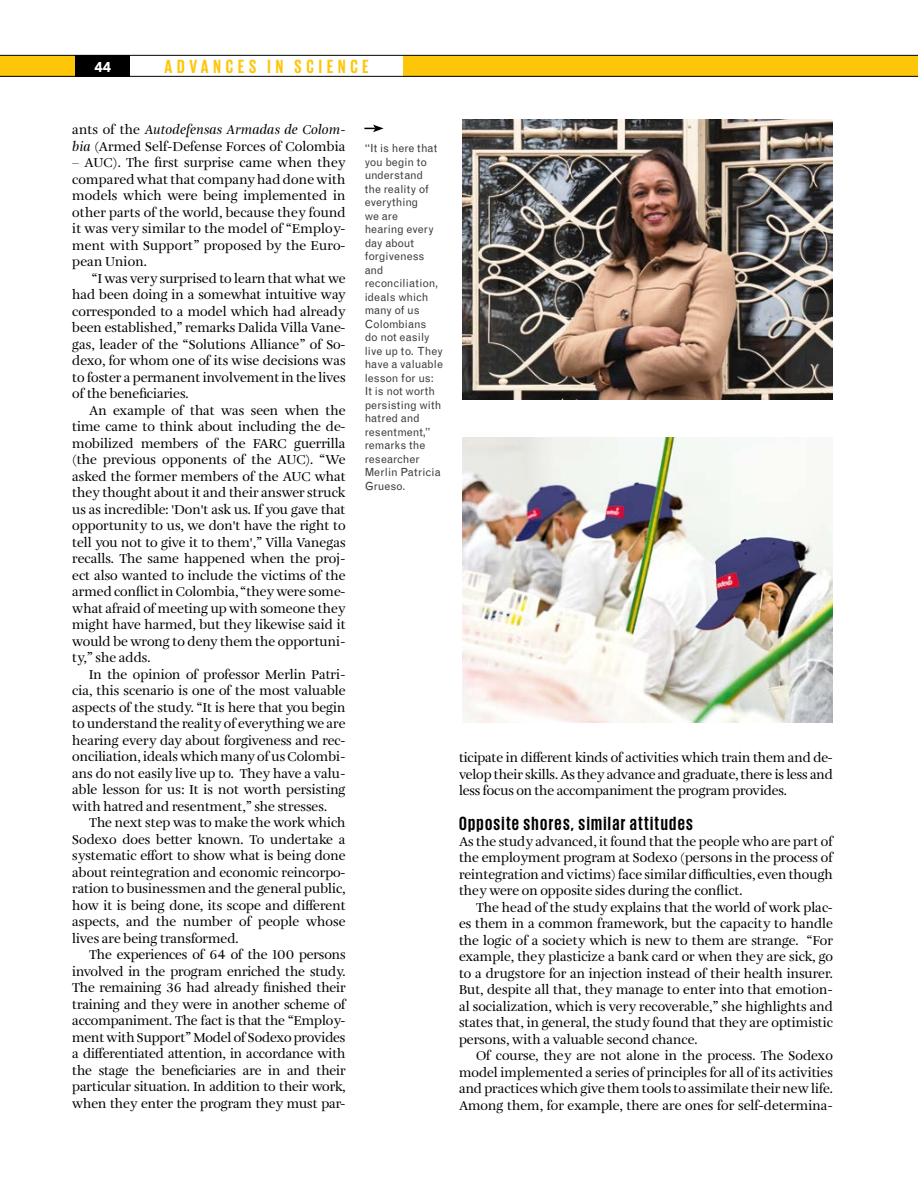
<style>
.page{position:relative;width:918px;height:1188px;background:#fff}
.page>*{position:absolute;margin:0;border:0;box-sizing:border-box;transform-origin:0 0}
.t1{font:700 19.5px "Giorgio Sans";letter-spacing:.07em;color:#000}
.t2{font:700 19.5px "Giorgio Sans";letter-spacing:.25em;color:#fdc608}
.t3{font:900 14.25px "Avenir";color:#fff}
.t4{font:13.5px/16.5px "Amalia Pro";color:#000;text-align:justify}
.t5{font:11.25px/13.5px "Grotesque MT Std";color:#3c3c3b}
.s1{font-style:italic}
</style>
<div class="page">
<svg style="left:364px;top:125px;width:20px;height:7px"></svg>
<svg style="left:0;top:55px;width:918px;height:22px"></svg>
<img style="left:462px;top:120px;width:371px;height:280px">
<img style="left:462px;top:438px;width:371px;height:285px">
<p class="t3" style="left:95px;top:55px;width:18px">44</p>
<h1 class="t2" style="left:165px;top:57px;width:206px">ADVANCES IN SCIENCE</h1>
<p class="t4" style="left:72px;top:122px;width:275px">ants of the <span class="s1">Autodefensas Armadas de Colom&shy;bia</span> (Armed Self-Defense Forces of Colombia</p>
<p class="t4" style="left:72px;top:155px;width:275px">– AUC). The first surprise came when they compared what that company had done with models which were being implemented in other parts of the world, because they found it was very similar to the model of “Employ&shy;ment with Support” proposed by the Euro&shy;pean Union.</p>
<p class="t4" style="left:72px;top:270px;width:275px;text-indent:19px">“I was very surprised to learn that what we had been doing in a somewhat intuitive way corresponded to a model which had already been established,” remarks Dalida Villa Vane&shy;gas, leader of the “Solutions Alliance” of So&shy;dexo, for whom one of its wise decisions was to foster a permanent involvement in the lives of the beneficiaries.</p>
<p class="t4" style="left:72px;top:402px;width:275px;text-indent:17px">An example of that was seen when the time came to think about including the de&shy;mobilized members of the FARC guerrilla (the previous opponents of the AUC). “We asked the former members of the AUC what they thought about it and their answer struck us as incredible: 'Don't ask us. If you gave that opportunity to us, we don't have the right to tell you not to give it to them',” Villa Vanegas recalls. The same happened when the proj&shy;ect also wanted to include the victims of the armed conflict in Colombia, “they were some&shy;what afraid of meeting up with someone they might have harmed, but they likewise said it would be wrong to deny them the opportuni&shy;ty,” she adds.</p>
<p class="t4" style="left:72px;top:666px;width:275px;text-indent:17px">In the opinion of professor Merlin Patri&shy;cia, this scenario is one of the most valuable aspects of the study. “It is here that you begin to understand the reality of everything we are hearing every day about forgiveness and rec&shy;onciliation, ideals which many of us Colombi&shy;ans do not easily live up to. They have a valu&shy;able lesson for us: It is not worth persisting with hatred and resentment,” she stresses.</p>
<p class="t4" style="left:72px;top:815px;width:275px;text-indent:17px">The next step was to make the work which Sodexo does better known. To undertake a systematic effort to show what is being done about reintegration and economic reincorpo&shy;ration to businessmen and the general public, how it is being done, its scope and different aspects, and the number of people whose lives are being transformed.</p>
<p class="t4" style="left:72px;top:947px;width:275px;text-indent:17px">The experiences of 64 of the 100 persons involved in the program enriched the study.<br>The remaining 36 had already finished their training and they were in another scheme of accompaniment. The fact is that the “Employ&shy;ment with Support” Model of Sodexo provides a differentiated attention, in accordance with the stage the beneficiaries are in and their particular situation. In addition to their work, when they enter the program they must par-</p>
<p class="t5" style="left:365px;top:142px;width:80px">“It is here that you begin to understand<br>the reality of everything<br>we are<br>hearing every day about forgiveness and reconciliation, ideals which many of us<br>Colombians<br>do not easily live up to. They have a valuable lesson for us:<br>It is not worth persisting with hatred and resentment,” remarks the researcher<br>Merlin Patricia<br>Grueso.</p>
<p class="t4" style="left:459px;top:750px;width:375px">ticipate in different kinds of activities which train them and de&shy;velop their skills. As they advance and graduate, there is less and less focus on the accompaniment the program provides.</p>
<h1 class="t1" style="left:459px;top:813px;width:235px">Opposite shores, similar attitudes</h1>
<p class="t4" style="left:459px;top:834px;width:375px">As the study advanced, it found that the people who are part of the employment program at Sodexo (persons in the process of reintegration and victims) face similar difficulties, even though they were on opposite sides during the conflict.</p>
<p class="t4" style="left:459px;top:900px;width:376px;text-indent:17px">The head of the study explains that the world of work plac&shy;es them in a common framework, but the capacity to handle the logic of a society which is new to them are strange. “For example, they plasticize a bank card or when they are sick, go to a drugstore for an injection instead of their health insurer.<br>But, despite all that, they manage to enter into that emotion&shy;al socialization, which is very recoverable,” she highlights and states that, in general, the study found that they are optimistic persons, with a valuable second chance.</p>
<p class="t4" style="left:459px;top:1048px;width:375px;text-indent:17px">Of course, they are not alone in the process. The Sodexo model implemented a series of principles for all of its activities and practices which give them tools to assimilate their new life.<br>Among them, for example, there are ones for self-determina-</p>
</div>
